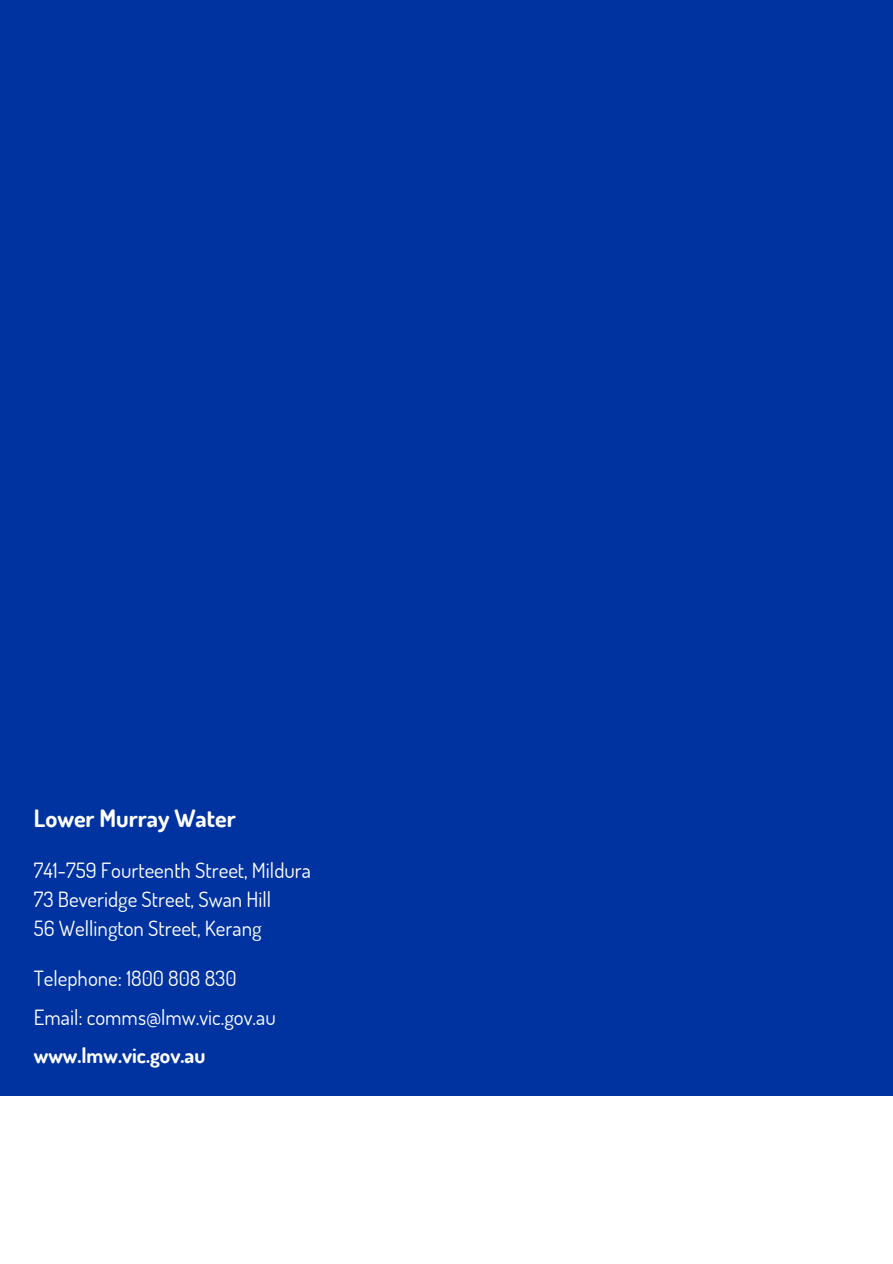
<style>
.page{position:relative;width:893px;height:1264px;background:#fff}
.page>*{position:absolute;margin:0;border:0;box-sizing:border-box;transform-origin:0 0}
.t1{font:700 24px "Dosis";color:#fff}
.t2{font:21px/29.2px "Dosis";color:#fff}
.t3{font:700 21px "Dosis";color:#fff}
</style>
<div class="page">
<div style="left:0;top:0;width:892px;height:1095px;background:#0033a0"></div>
<p class="t1" style="left:34px;top:802px;width:203px">Lower Murray Water</p>
<p class="t2" style="left:34px;top:854px;width:279px">741-759 Fourteenth Street, Mildura<br>73 Beveridge Street, Swan Hill<br>56 Wellington Street, Kerang</p>
<p class="t2" style="left:34px;top:963px;width:204px">Telephone: 1800 808 830</p>
<p class="t2" style="left:34px;top:1001px;width:243px">Email: comms@lmw.vic.gov.au</p>
<p class="t3" style="left:34px;top:1041px;width:173px">www.lmw.vic.gov.au</p>
</div>
